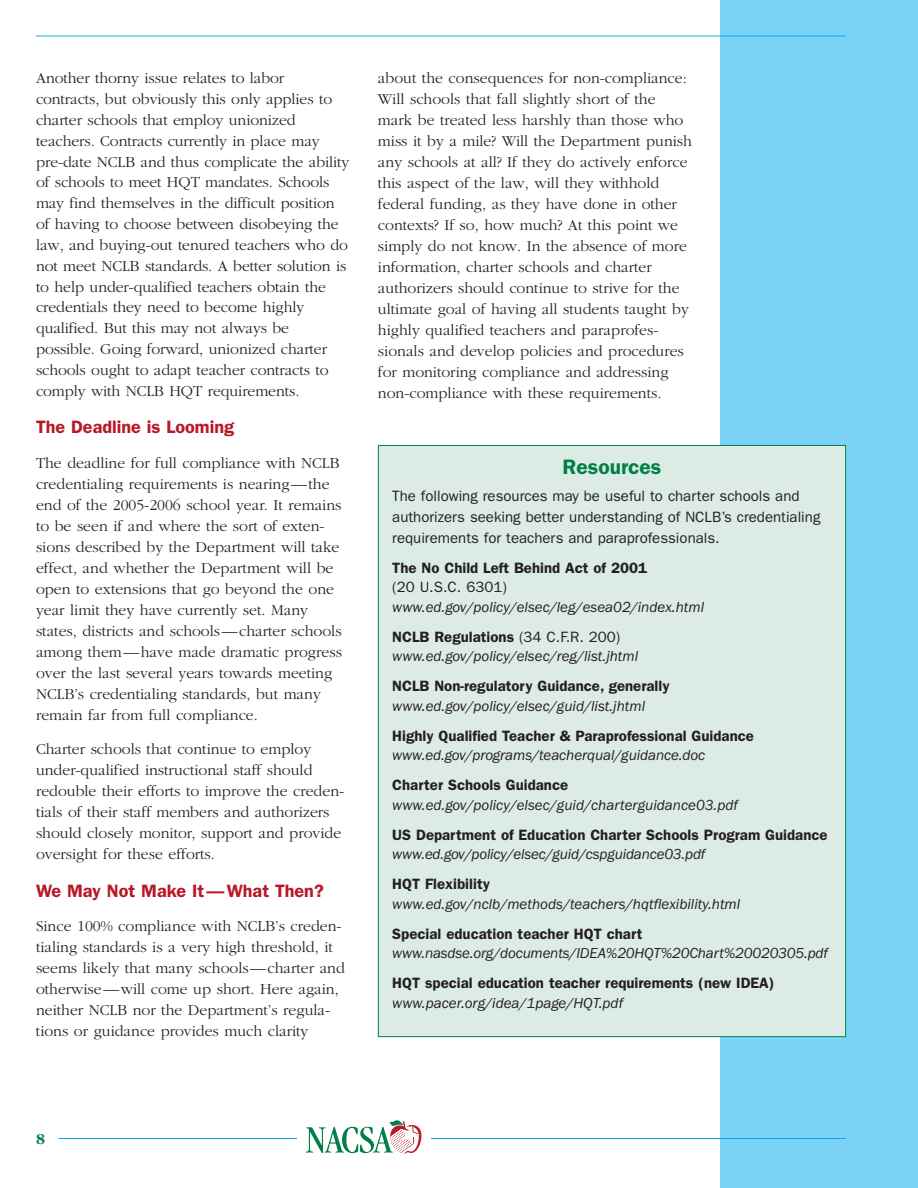
<style>
.page{position:relative;width:918px;height:1188px;background:#fff}
.page>*{position:absolute;margin:0;border:0;box-sizing:border-box;transform-origin:0 0}
.t1{font:600 21px "Franklin Gothic";color:#007f46}
.t2{font:600 18px "Franklin Gothic";color:#b81827}
.t3{font:300 15.75px/21px "Garamond";color:#231f20}
.t4{font:700 15.75px "Garamond";color:#007f46}
.t5{font:italic 15px/30px "Franklin Gothic";color:#231f20}
.t6{font:600 15px "Franklin Gothic";color:#231f20}
.t7{font:15px/21px "Franklin Gothic";color:#231f20}
.s1{font-weight:600;font-style:normal}
.s2{font-style:normal}
</style>
<div class="page">
<div style="left:720px;top:0;width:198px;height:1188px;background:#7cd3f6"></div>
<hr style="left:36px;top:36px;width:810px;height:1px;background:#00aeef">
<hr style="left:58px;top:1138px;width:788px;height:1px;background:#00aeef">
<div style="left:297px;top:1116px;width:133px;height:40px;background:#fff"></div>
<svg style="left:306px;top:1120px;width:115px;height:34px"></svg>
<div style="left:378px;top:445px;width:468px;height:592px;background:#dcebe3"></div>
<p class="t3" style="left:36px;top:67px;width:315px">Another thorny issue relates to labor contracts, but obviously this only applies to charter schools that employ unionized teachers. Contracts currently in place may pre-date NCLB and thus complicate the ability of schools to meet HQT mandates. Schools may find themselves in the difficult position of having to choose between disobeying the law, and buying-out tenured teachers who do not meet NCLB standards. A better solution is to help under-qualified teachers obtain the credentials they need to become highly qualified. But this may not always be possible. Going forward, unionized charter schools ought to adapt teacher contracts to comply with NCLB HQT requirements.</p>
<p class="t2" style="left:36px;top:421px;width:200px">The Deadline is Looming</p>
<p class="t3" style="left:36px;top:452px;width:308px">The deadline for full compliance with NCLB credentialing requirements is nearing—the end of the 2005-2006 school year. It remains to be seen if and where the sort of exten&shy;sions described by the Department will take effect, and whether the Department will be open to extensions that go beyond the one year limit they have currently set. Many states, districts and schools—charter schools among them—have made dramatic progress over the last several years towards meeting NCLB’s credentialing standards, but many remain far from full compliance.</p>
<p class="t3" style="left:36px;top:738px;width:310px">Charter schools that continue to employ under-qualified instructional staff should redouble their efforts to improve the creden&shy;tials of their staff members and authorizers should closely monitor, support and provide oversight for these efforts.</p>
<p class="t2" style="left:36px;top:885px;width:289px">We May Not Make It—What Then?</p>
<p class="t3" style="left:36px;top:915px;width:310px">Since 100% compliance with NCLB’s creden&shy;tialing standards is a very high threshold, it seems likely that many schools—charter and otherwise—will come up short. Here again, neither NCLB nor the Department’s regula&shy;tions or guidance provides much clarity</p>
<p class="t3" style="left:378px;top:67px;width:316px">about the consequences for non-compliance:<br>Will schools that fall slightly short of the mark be treated less harshly than those who miss it by a mile? Will the Department punish any schools at all? If they do actively enforce this aspect of the law, will they withhold federal funding, as they have done in other contexts? If so, how much? At this point we simply do not know. In the absence of more information, charter schools and charter authorizers should continue to strive for the ultimate goal of having all students taught by highly qualified teachers and paraprofes&shy;sionals and develop policies and procedures for monitoring compliance and addressing non-compliance with these requirements.</p>
<h1 class="t1" style="left:563px;top:459px;width:100px">Resources</h1>
<p class="t7" style="left:392px;top:486px;width:430px">The following resources may be useful to charter schools and authorizers seeking better understanding of NCLB’s credentialing requirements for teachers and paraprofessionals.</p>
<p class="t6" style="left:392px;top:562px;width:256px">The No Child Left Behind Act of 2001</p>
<p class="t7" style="left:392px;top:578px;width:116px">(20 U.S.C. 6301)</p>
<p class="t5" style="left:392px;top:593px;width:313px">www.ed.gov/policy/elsec/leg/esea02/index.html<br><span class="s1">NCLB Regulations</span> <span class="s2">(34 C.F.R. 200)</span></p>
<p class="t5" style="left:392px;top:642px;width:247px">www.ed.gov/policy/elsec/reg/list.jhtml</p>
<p class="t6" style="left:392px;top:681px;width:279px">NCLB Non-regulatory Guidance, generally</p>
<p class="t5" style="left:392px;top:692px;width:254px">www.ed.gov/policy/elsec/guid/list.jhtml</p>
<p class="t6" style="left:392px;top:730px;width:363px">Highly Qualified Teacher &amp; Paraprofessional Guidance</p>
<p class="t5" style="left:392px;top:741px;width:315px">www.ed.gov/programs/teacherqual/guidance.doc</p>
<p class="t6" style="left:392px;top:780px;width:177px">Charter Schools Guidance</p>
<p class="t5" style="left:392px;top:791px;width:347px">www.ed.gov/policy/elsec/guid/charterguidance03.pdf</p>
<p class="t6" style="left:392px;top:829px;width:437px">US Department of Education Charter Schools Program Guidance</p>
<p class="t5" style="left:392px;top:840px;width:315px">www.ed.gov/policy/elsec/guid/cspguidance03.pdf</p>
<p class="t6" style="left:392px;top:879px;width:99px">HQT Flexibility</p>
<p class="t5" style="left:392px;top:890px;width:350px">www.ed.gov/nclb/methods/teachers/hqtflexibility.html</p>
<p class="t6" style="left:392px;top:928px;width:252px">Special education teacher HQT chart</p>
<p class="t5" style="left:392px;top:939px;width:437px">www.nasdse.org/documents/IDEA%20HQT%20Chart%20020305.pdf</p>
<p class="t6" style="left:392px;top:978px;width:384px">HQT special education teacher requirements (new IDEA)</p>
<p class="t5" style="left:392px;top:989px;width:232px">www.pacer.org/idea/1page/HQT.pdf</p>
<p class="t4" style="left:36px;top:1129px;width:10px">8</p>
</div>
